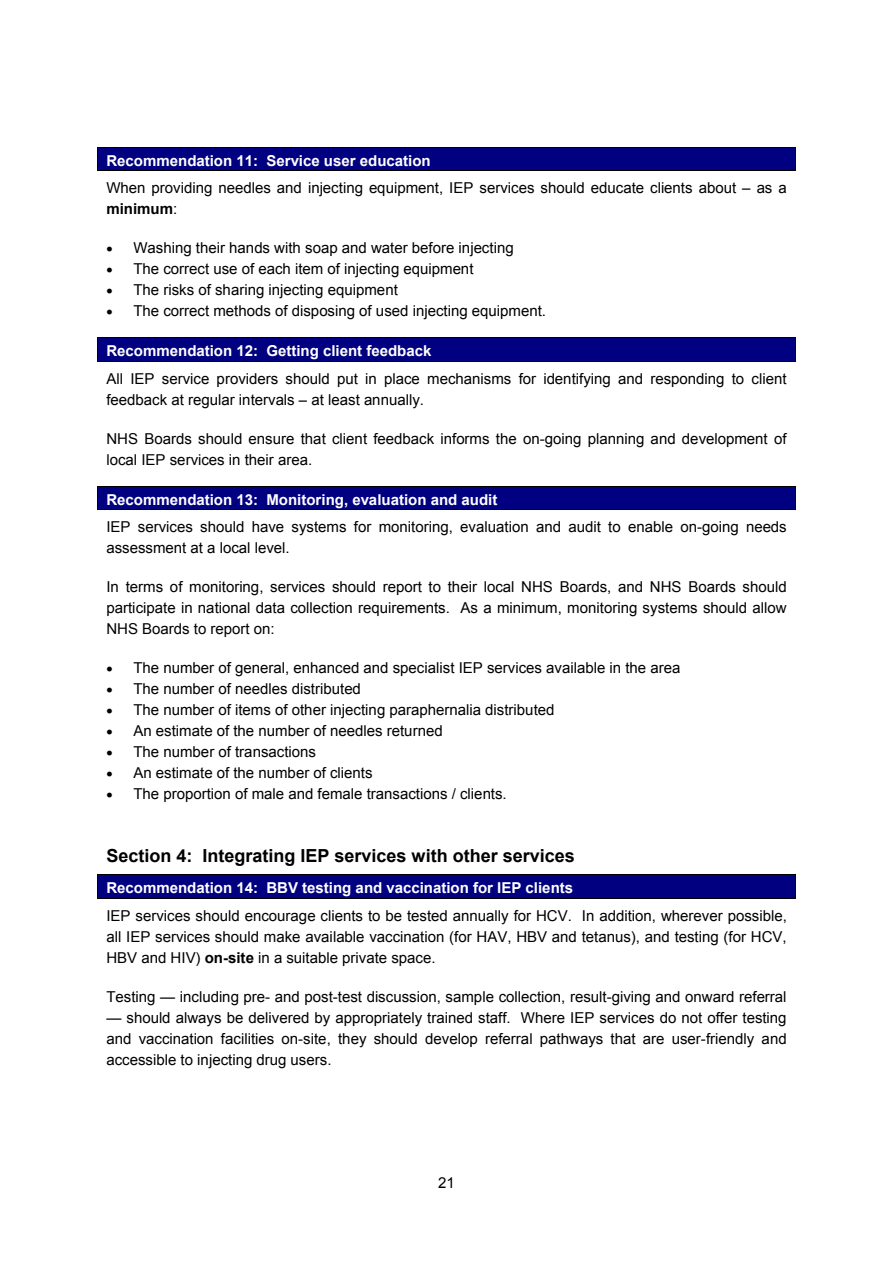
<style>
.page{position:relative;width:893px;height:1263px;background:#fff}
.page>*{position:absolute;margin:0;border:0;box-sizing:border-box;transform-origin:0 0}
.t1{font:700 18px "Arial";color:#000}
.t2{font:15px/21px "Arial";color:#000}
.t3{font:700 15px "Arial";color:#fff}
.s1{font-weight:700}
</style>
<div class="page">
<div style="left:98px;top:148px;width:697px;height:22px;background:#000080"></div>
<hr style="left:97px;top:147px;width:699px;height:1px;background:#000">
<hr style="left:97px;top:170px;width:699px;height:1px;background:#000">
<svg style="left:97px;top:148px;width:1px;height:22px"></svg>
<svg style="left:795px;top:148px;width:1px;height:22px"></svg>
<div style="left:98px;top:338px;width:697px;height:23px;background:#000080"></div>
<hr style="left:97px;top:338px;width:699px;height:1px;background:#000">
<hr style="left:97px;top:361px;width:699px;height:1px;background:#000">
<svg style="left:97px;top:339px;width:1px;height:22px"></svg>
<svg style="left:795px;top:339px;width:1px;height:22px"></svg>
<div style="left:98px;top:487px;width:697px;height:22px;background:#000080"></div>
<hr style="left:97px;top:486px;width:699px;height:1px;background:#000">
<hr style="left:97px;top:509px;width:699px;height:1px;background:#000">
<svg style="left:97px;top:487px;width:1px;height:22px"></svg>
<svg style="left:795px;top:487px;width:1px;height:22px"></svg>
<div style="left:98px;top:875px;width:697px;height:23px;background:#000080"></div>
<hr style="left:97px;top:875px;width:699px;height:1px;background:#000">
<hr style="left:97px;top:898px;width:699px;height:1px;background:#000">
<svg style="left:97px;top:876px;width:1px;height:22px"></svg>
<svg style="left:795px;top:876px;width:1px;height:22px"></svg>
<p class="t3" style="left:106px;top:152px;width:326px">Recommendation 11: Service user education</p>
<p class="t2" style="left:106px;top:177px;width:682px">When providing needles and injecting equipment, IEP services should educate clients about – as a <span class="s1">minimum</span>:</p>
<p class="t2" style="left:106px;top:237px;width:409px">• Washing their hands with soap and water before injecting</p>
<p class="t2" style="left:106px;top:258px;width:369px">• The correct use of each item of injecting equipment</p>
<p class="t2" style="left:106px;top:279px;width:293px">• The risks of sharing injecting equipment</p>
<p class="t2" style="left:106px;top:300px;width:441px">• The correct methods of disposing of used injecting equipment.</p>
<p class="t3" style="left:106px;top:342px;width:327px">Recommendation 12: Getting client feedback</p>
<p class="t2" style="left:106px;top:368px;width:682px">All IEP service providers should put in place mechanisms for identifying and responding to client feedback at regular intervals – at least annually.</p>
<p class="t2" style="left:106px;top:428px;width:682px">NHS Boards should ensure that client feedback informs the on-going planning and development of local IEP services in their area.</p>
<p class="t3" style="left:106px;top:491px;width:392px">Recommendation 13: Monitoring, evaluation and audit</p>
<p class="t2" style="left:106px;top:516px;width:682px">IEP services should have systems for monitoring, evaluation and audit to enable on-going needs assessment at a local level.</p>
<p class="t2" style="left:106px;top:576px;width:682px;text-align:justify">In terms of monitoring, services should report to their local NHS Boards, and NHS Boards should participate in national data collection requirements. As a minimum, monitoring systems should allow NHS Boards to report on:</p>
<p class="t2" style="left:106px;top:657px;width:575px">• The number of general, enhanced and specialist IEP services available in the area</p>
<p class="t2" style="left:106px;top:678px;width:256px">• The number of needles distributed</p>
<p class="t2" style="left:106px;top:699px;width:450px">• The number of items of other injecting paraphernalia distributed</p>
<p class="t2" style="left:106px;top:720px;width:338px">• An estimate of the number of needles returned</p>
<p class="t2" style="left:106px;top:741px;width:211px">• The number of transactions</p>
<p class="t2" style="left:106px;top:762px;width:268px">• An estimate of the number of clients</p>
<p class="t2" style="left:106px;top:783px;width:402px">• The proportion of male and female transactions / clients.</p>
<p class="t1" style="left:106px;top:845px;width:470px">Section 4: Integrating IEP services with other services</p>
<p class="t3" style="left:106px;top:879px;width:468px">Recommendation 14: BBV testing and vaccination for IEP clients</p>
<p class="t2" style="left:106px;top:905px;width:682px;text-align:justify">IEP services should encourage clients to be tested annually for HCV. In addition, wherever possible, all IEP services should make available vaccination (for HAV, HBV and tetanus), and testing (for HCV, HBV and HIV) <span class="s1">on-site</span> in a suitable private space.</p>
<p class="t2" style="left:106px;top:986px;width:682px">Testing — including pre- and post-test discussion, sample collection, result-giving and onward referral</p>
<p class="t2" style="left:106px;top:1007px;width:682px;text-align:justify">— should always be delivered by appropriately trained staff. Where IEP services do not offer testing and vaccination facilities on-site, they should develop referral pathways that are user-friendly and accessible to injecting drug users.</p>
<p class="t2" style="left:438px;top:1173px;width:18px">21</p>
</div>
